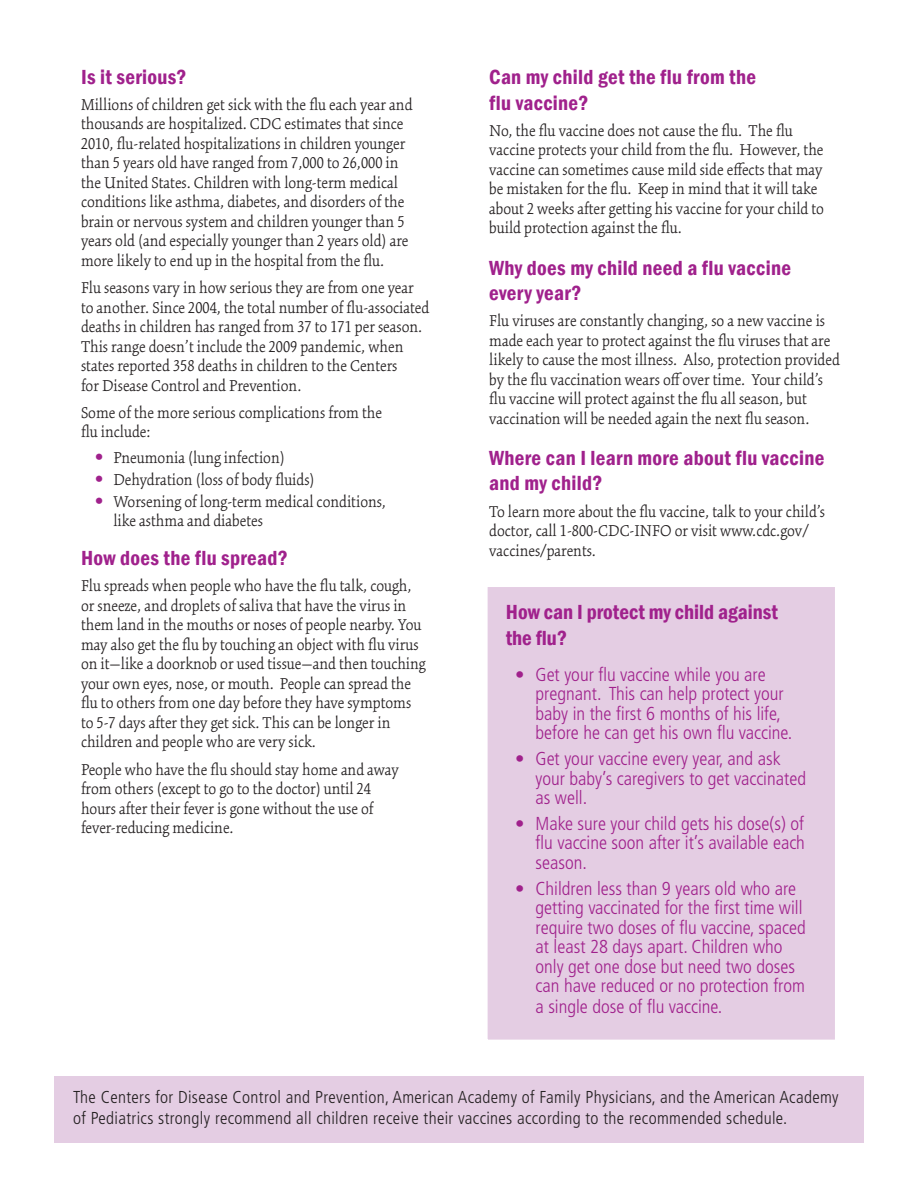
<style>
.page{position:relative;width:918px;height:1188px;background:#fff}
.page>*{position:absolute;margin:0;border:0;box-sizing:border-box;transform-origin:0 0}
.t1{font:600 condensed 21px/25.2px "Franklin Gothic";letter-spacing:.015em;color:#a0218c}
.t2{font:300 condensed 18.75px/19.5px "Frutiger LT Std";color:#a0218c}
.t3{font:300 17.25px/19.5px "Kinesis Std";color:#231f20}
.t4{font:300 condensed 17.25px/21px "Frutiger LT Std";letter-spacing:.02em;color:#231f20}
.s1{font-family:"Myriad Pro";font-weight:700;font-size:24px;color:#a0218c}
</style>
<div class="page">
<div style="left:473px;top:572px;width:377px;height:483px;background:#e4cde3;border:15px solid #fff"></div>
<div style="left:54px;top:1077px;width:810px;height:66px;background:#e4cde3"></div>
<p class="t1" style="left:81px;top:64px;width:107px">Is it serious?</p>
<p class="t3" style="left:81px;top:95px;width:333px">Millions of children get sick with the flu each year and thousands are hospitalized. CDC estimates that since 2010, flu-related hospitalizations in children younger than 5 years old have ranged from 7,000 to 26,000 in the United States. Children with long-term medical conditions like asthma, diabetes, and disorders of the brain or nervous system and children younger than 5 years old (and especially younger than 2 years old) are more likely to end up in the hospital from the flu.</p>
<p class="t3" style="left:81px;top:278px;width:350px">Flu seasons vary in how serious they are from one year to another. Since 2004, the total number of flu-associated deaths in children has ranged from 37 to 171 per season.<br>This range doesn’t include the 2009 pandemic, when states reported 358 deaths in children to the Centers<br>for Disease Control and Prevention.</p>
<p class="t3" style="left:81px;top:403px;width:303px">Some of the more serious complications from the flu include:</p>
<p class="t3" style="left:95px;top:447px;width:191px"><span class="s1">•</span> Pneumonia (lung infection)</p>
<p class="t3" style="left:95px;top:470px;width:221px"><span class="s1">•</span> Dehydration (loss of body fluids)</p>
<p class="t3" style="left:113px;top:492px;width:274px;text-indent:-18px"><span class="s1">•</span> Worsening of long-term medical conditions, like asthma and diabetes</p>
<p class="t1" style="left:81px;top:545px;width:208px">How does the flu spread?</p>
<p class="t3" style="left:81px;top:576px;width:346px">Flu spreads when people who have the flu talk, cough, or sneeze, and droplets of saliva that have the virus in them land in the mouths or noses of people nearby. You may also get the flu by touching an object with flu virus on it—like a doorknob or used tissue—and then touching your own eyes, nose, or mouth. People can spread the flu to others from one day before they have symptoms to 5-7 days after they get sick. This can be longer in children and people who are very sick.</p>
<p class="t3" style="left:81px;top:759px;width:319px">People who have the flu should stay home and away from others (except to go to the doctor) until 24 hours after their fever is gone without the use of fever-reducing medicine.</p>
<p class="t1" style="left:489px;top:65px;width:268px">Can my child get the flu from the flu vaccine?</p>
<p class="t3" style="left:489px;top:121px;width:336px">No, the flu vaccine does not cause the flu. The flu vaccine protects your child from the flu. However, the vaccine can sometimes cause mild side effects that may be mistaken for the flu. Keep in mind that it will take about 2 weeks after getting his vaccine for your child to build protection against the flu.</p>
<p class="t1" style="left:489px;top:255px;width:303px">Why does my child need a flu vaccine every year?</p>
<p class="t3" style="left:489px;top:311px;width:352px">Flu viruses are constantly changing, so a new vaccine is made each year to protect against the flu viruses that are likely to cause the most illness. Also, protection provided by the flu vaccination wears off over time. Your child’s flu vaccine will protect against the flu all season, but vaccination will be needed again the next flu season.</p>
<p class="t1" style="left:489px;top:445px;width:337px">Where can I learn more about flu vaccine and my child?</p>
<p class="t3" style="left:489px;top:501px;width:337px">To learn more about the flu vaccine, talk to your child’s doctor, call 1-800-CDC-INFO or visit www.cdc.gov/ vaccines/parents.</p>
<p class="t1" style="left:506px;top:599px;width:274px">How can I protect my child against the flu?</p>
<p class="t2" style="left:536px;top:665px;width:258px;text-indent:-20px">• Get your flu vaccine while you are pregnant. This can help protect your baby in the first 6 months of his life, before he can get his own flu vaccine.</p>
<p class="t2" style="left:536px;top:749px;width:272px;text-indent:-20px">• Get your vaccine every year, and ask your baby’s caregivers to get vaccinated as well.</p>
<p class="t2" style="left:536px;top:814px;width:271px;text-align:justify;text-indent:-20px">• Make sure your child gets his dose(s) of flu vaccine soon after it’s available each season.</p>
<p class="t2" style="left:536px;top:879px;width:272px;text-indent:-20px">• Children less than 9 years old who are getting vaccinated for the first time will require two doses of flu vaccine, spaced at least 28 days apart. Children who only get one dose but need two doses can have reduced or no protection from a single dose of flu vaccine.</p>
<p class="t4" style="left:73px;top:1087px;width:767px">The Centers for Disease Control and Prevention, American Academy of Family Physicians, and the American Academy of Pediatrics strongly recommend all children receive their vaccines according to the recommended schedule.</p>
</div>
